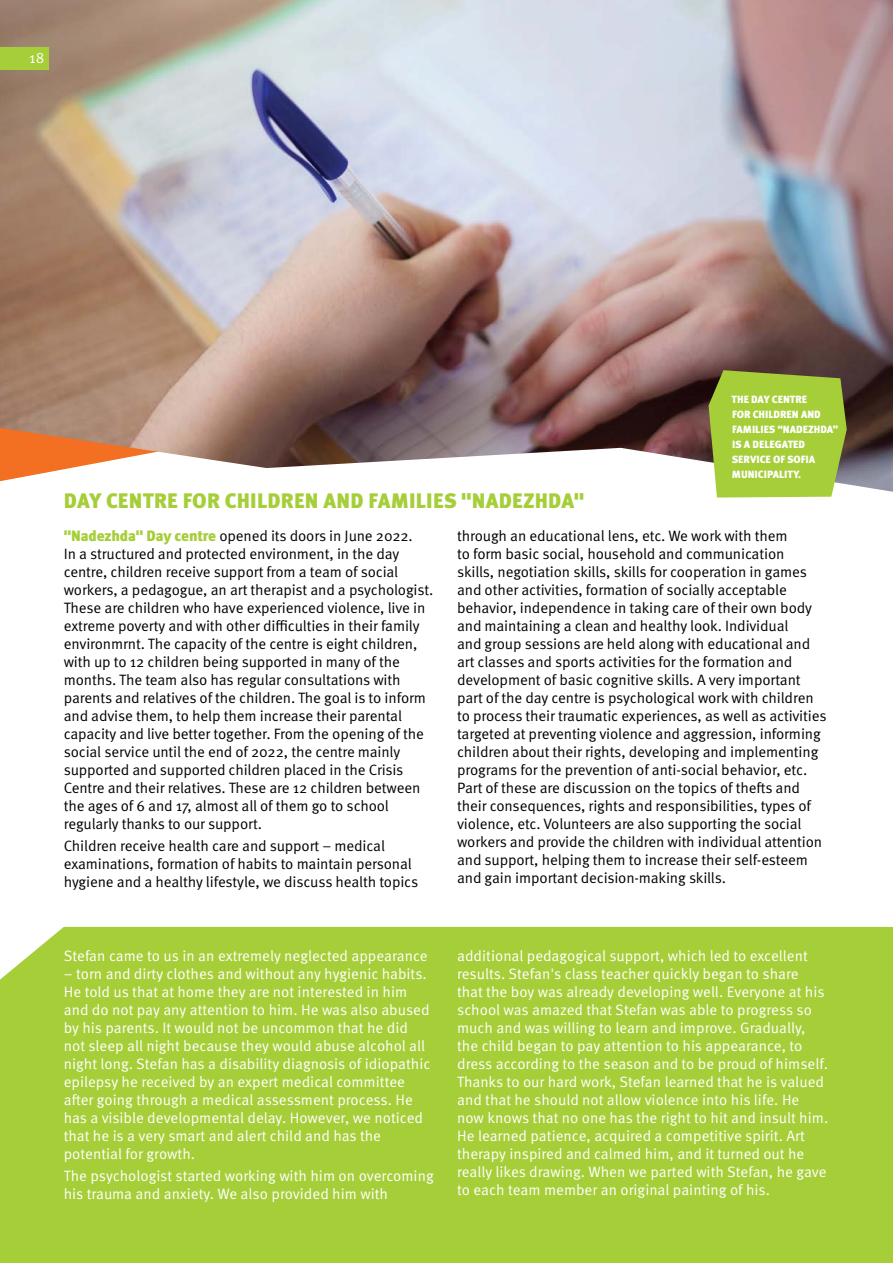
<style>
.page{position:relative;width:893px;height:1263px;background:#fff}
.page>*{position:absolute;margin:0;border:0;box-sizing:border-box;transform-origin:0 0}
.t1{font:900 21px "Meta Pro";letter-spacing:.01em;color:#a6ce39}
.t2{font:15px/18px "Meta Pro Norm";letter-spacing:-.01em;color:#000}
.t3{font:15px/18px "Meta Pro Norm";color:#fff}
.t4{font:900 10.5px/15px "Meta Pro";color:#fff}
.s1{font-family:"Meta Pro";font-weight:900;color:#a6ce39}
</style>
<div class="page">
<img style="left:0;top:0;width:893px;height:492px">
<div style="left:0;top:47px;width:49px;height:23px;background:#a6ce39"></div>
<div style="left:0;top:927px;width:893px;height:336px;background:#a6ce39"></div>
<svg style="left:709px;top:370px;width:138px;height:127px;background:#a1c33e"></svg>
<p class="t3" style="left:29px;top:48px;width:17px">18</p>
<p class="t4" style="left:731px;top:392px;width:108px">THE DAY CENTRE<br>FOR CHILDREN AND<br>FAMILIES “NADEZHDA”<br>IS A DELEGATED<br>SERVICE OF SOFIA<br>MUNICIPALITY.</p>
<h1 class="t1" style="left:64px;top:484px;width:522px">DAY CENTRE FOR CHILDREN AND FAMILIES "NADEZHDA"</h1>
<p class="t2" style="left:64px;top:526px;width:371px"><span class="s1">"Nadezhda" Day centre</span> opened its doors in June 2022.<br>In a structured and protected environment, in the day centre, children receive support from a team of social workers, a pedagogue, an art therapist and a psychologist.<br>These are children who have experienced violence, live in extreme poverty and with other difficulties in their family environmrnt. The capacity of the centre is eight children, with up to 12 children being supported in many of the months. The team also has regular consultations with parents and relatives of the children. The goal is to inform and advise them, to help them increase their parental capacity and live better together. From the opening of the social service until the end of 2022, the centre mainly supported and supported children placed in the Crisis Centre and their relatives. These are 12 children between the ages of 6 and 17, almost all of them go to school regularly thanks to our support.</p>
<p class="t2" style="left:64px;top:836px;width:356px">Children receive health care and support – medical examinations, formation of habits to maintain personal hygiene and a healthy lifestyle, we discuss health topics</p>
<p class="t2" style="left:457px;top:526px;width:371px">through an educational lens, etc. We work with them<br>to form basic social, household and communication<br>skills, negotiation skills, skills for cooperation in games and other activities, formation of socially acceptable behavior, independence in taking care of their own body and maintaining a clean and healthy look. Individual<br>and group sessions are held along with educational and art classes and sports activities for the formation and development of basic cognitive skills. A very important part of the day centre is psychological work with children to process their traumatic experiences, as well as activities targeted at preventing violence and aggression, informing children about their rights, developing and implementing programs for the prevention of anti-social behavior, etc.<br>Part of these are discussion on the topics of thefts and their consequences, rights and responsibilities, types of violence, etc. Volunteers are also supporting the social workers and provide the children with individual attention and support, helping them to increase their self-esteem and gain important decision-making skills.</p>
<p class="t3" style="left:64px;top:946px;width:365px">Stefan came to us in an extremely neglected appearance</p>
<p class="t3" style="left:64px;top:964px;width:368px">– torn and dirty clothes and without any hygienic habits.<br>He told us that at home they are not interested in him and do not pay any attention to him. He was also abused by his parents. It would not be uncommon that he did not sleep all night because they would abuse alcohol all night long. Stefan has a disability diagnosis of idiopathic epilepsy he received by an expert medical committee after going through a medical assessment process. He has a visible developmental delay. However, we noticed that he is a very smart and alert child and has the potential for growth.</p>
<p class="t3" style="left:64px;top:1166px;width:371px">The psychologist started working with him on overcoming his trauma and anxiety. We also provided him with</p>
<p class="t3" style="left:457px;top:946px;width:373px">additional pedagogical support, which led to excellent results. Stefan's class teacher quickly began to share that the boy was already developing well. Everyone at his school was amazed that Stefan was able to progress so much and was willing to learn and improve. Gradually, the child began to pay attention to his appearance, to dress according to the season and to be proud of himself.<br>Thanks to our hard work, Stefan learned that he is valued and that he should not allow violence into his life. He now knows that no one has the right to hit and insult him.<br>He learned patience, acquired a competitive spirit. Art therapy inspired and calmed him, and it turned out he really likes drawing. When we parted with Stefan, he gave to each team member an original painting of his.</p>
</div>
